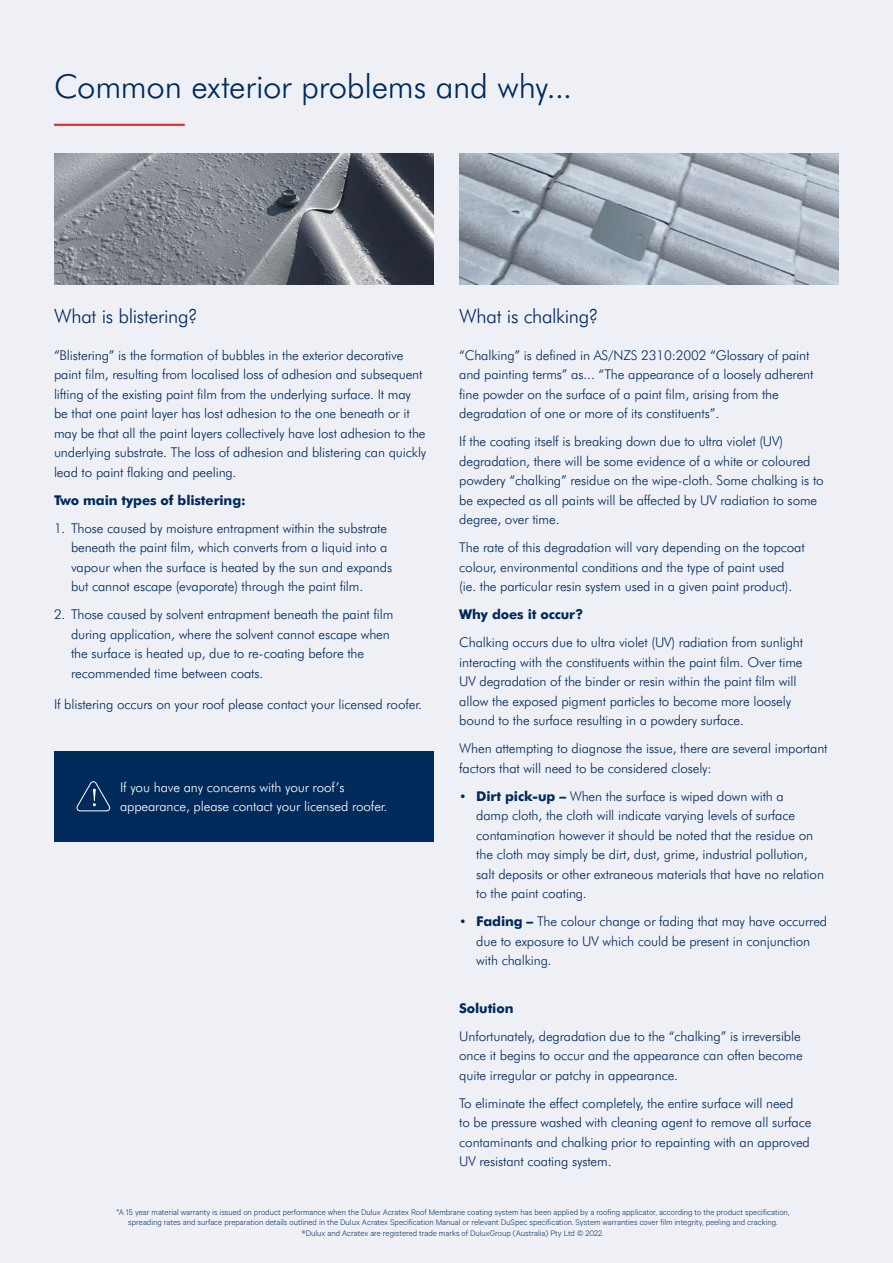
<style>
.page{position:relative;width:893px;height:1263px;background:#eff0f6}
.page>*{position:absolute;margin:0;border:0;box-sizing:border-box;transform-origin:0 0}
.t1{font:300 33px "Futura BT";letter-spacing:-.01em;color:#002a5a}
.t2{font:300 19.5px "Futura BT";letter-spacing:-.015em;color:#002a5a}
.t3{font:300 13.5px/19.5px "Futura BT";letter-spacing:-.01em;color:#002a5a}
.t4{font:300 13.5px/19.5px "Futura BT";letter-spacing:-.01em;color:#fff}
.t5{font:700 13.5px "Futura BT";letter-spacing:-.01em;color:#002a5a}
.t6{font:300 9px/10.5px "Calibre";color:#002a5a;text-align:center}
.s1{font-weight:700;font-size:12.75px}
.s2{font-weight:700}
</style>
<div class="page">
<hr style="left:54px;top:124px;width:131px;height:2px;background:#e73037">
<div style="left:54px;top:751px;width:380px;height:90px;background:#002a5a"></div>
<svg style="left:76px;top:781px;width:35px;height:31px"></svg>
<img style="left:54px;top:154px;width:380px;height:131px">
<img style="left:459px;top:154px;width:380px;height:131px">
<h1 class="t1" style="left:54px;top:66px;width:520px">Common exterior problems and why...</h1>
<h2 class="t2" style="left:54px;top:304px;width:145px">What is blistering?</h2>
<p class="t3" style="left:54px;top:345px;width:374px">“Blistering” is the formation of bubbles in the exterior decorative paint film, resulting from localised loss of adhesion and subsequent lifting of the existing paint film from the underlying surface. It may be that one paint layer has lost adhesion to the one beneath or it may be that all the paint layers collectively have lost adhesion to the underlying substrate. The loss of adhesion and blistering can quickly lead to paint flaking and peeling.</p>
<p class="t5" style="left:54px;top:491px;width:193px">Two main types of blistering:</p>
<p class="t3" style="left:71px;top:518px;width:323px;text-indent:-17px">1. Those caused by moisture entrapment within the substrate beneath the paint film, which converts from a liquid into a vapour when the surface is heated by the sun and expands but cannot escape (evaporate) through the paint film.</p>
<p class="t3" style="left:71px;top:604px;width:324px;text-indent:-17px">2. Those caused by solvent entrapment beneath the paint film during application, where the solvent cannot escape when the surface is heated up, due to re-coating before the recommended time between coats.</p>
<p class="t3" style="left:54px;top:694px;width:369px">If blistering occurs on your roof please contact your licensed roofer.</p>
<p class="t4" style="left:120px;top:777px;width:269px">If you have any concerns with your roof’s appearance, please contact your licensed roofer.</p>
<h2 class="t2" style="left:459px;top:304px;width:141px">What is chalking?</h2>
<p class="t3" style="left:459px;top:345px;width:356px">“Chalking” is defined in AS/NZS 2310:2002 “Glossary of paint and painting terms” as... “The appearance of a loosely adherent fine powder on the surface of a paint film, arising from the degradation of one or more of its constituents”.</p>
<p class="t3" style="left:459px;top:431px;width:366px">If the coating itself is breaking down due to ultra violet (UV) degradation, there will be some evidence of a white or coloured powdery “chalking” residue on the wipe-cloth. Some chalking is to be expected as all paints will be affected by UV radiation to some degree, over time.</p>
<p class="t3" style="left:459px;top:537px;width:347px">The rate of this degradation will vary depending on the topcoat colour, environmental conditions and the type of paint used (ie. the particular resin system used in a given paint product).</p>
<p class="t5" style="left:459px;top:606px;width:126px">Why does it occur?</p>
<p class="t3" style="left:459px;top:632px;width:345px">Chalking occurs due to ultra violet (UV) radiation from sunlight interacting with the constituents within the paint film. Over time UV degradation of the binder or resin within the paint film will allow the exposed pigment particles to become more loosely bound to the surface resulting in a powdery surface.</p>
<p class="t3" style="left:459px;top:738px;width:370px">When attempting to diagnose the issue, there are several important factors that will need to be considered closely:</p>
<p class="t3" style="left:476px;top:786px;width:349px;text-indent:-17px"><span class="s1">•</span> <span class="s2">Dirt pick-up –</span> When the surface is wiped down with a<br>damp cloth, the cloth will indicate varying levels of surface contamination however it should be noted that the residue on the cloth may simply be dirt, dust, grime, industrial pollution, salt deposits or other extraneous materials that have no relation to the paint coating.</p>
<p class="t3" style="left:476px;top:911px;width:352px;text-indent:-17px"><span class="s1">•</span> <span class="s2">Fading –</span> The colour change or fading that may have occurred due to exposure to UV which could be present in conjunction with chalking.</p>
<p class="t5" style="left:459px;top:1000px;width:56px">Solution</p>
<p class="t3" style="left:459px;top:1026px;width:345px">Unfortunately, degradation due to the “chalking” is irreversible once it begins to occur and the appearance can often become quite irregular or patchy in appearance.</p>
<p class="t3" style="left:459px;top:1093px;width:354px">To eliminate the effect completely, the entire surface will need<br>to be pressure washed with cleaning agent to remove all surface contaminants and chalking prior to repainting with an approved UV resistant coating system.</p>
<p class="t6" style="left:116px;top:1206px;width:674px">*A 15 year material warranty is issued on product performance when the Dulux Acratex Roof Membrane coating system has been applied by a roofing applicator, according to the product specification, spreading rates and surface preparation details outlined in the Dulux Acratex Specification Manual or relevant DuSpec specification. System warranties cover film integrity, peeling and cracking. ®Dulux and Acratex are registered trade marks of DuluxGroup (Australia) Pty Ltd © 2022.</p>
</div>
